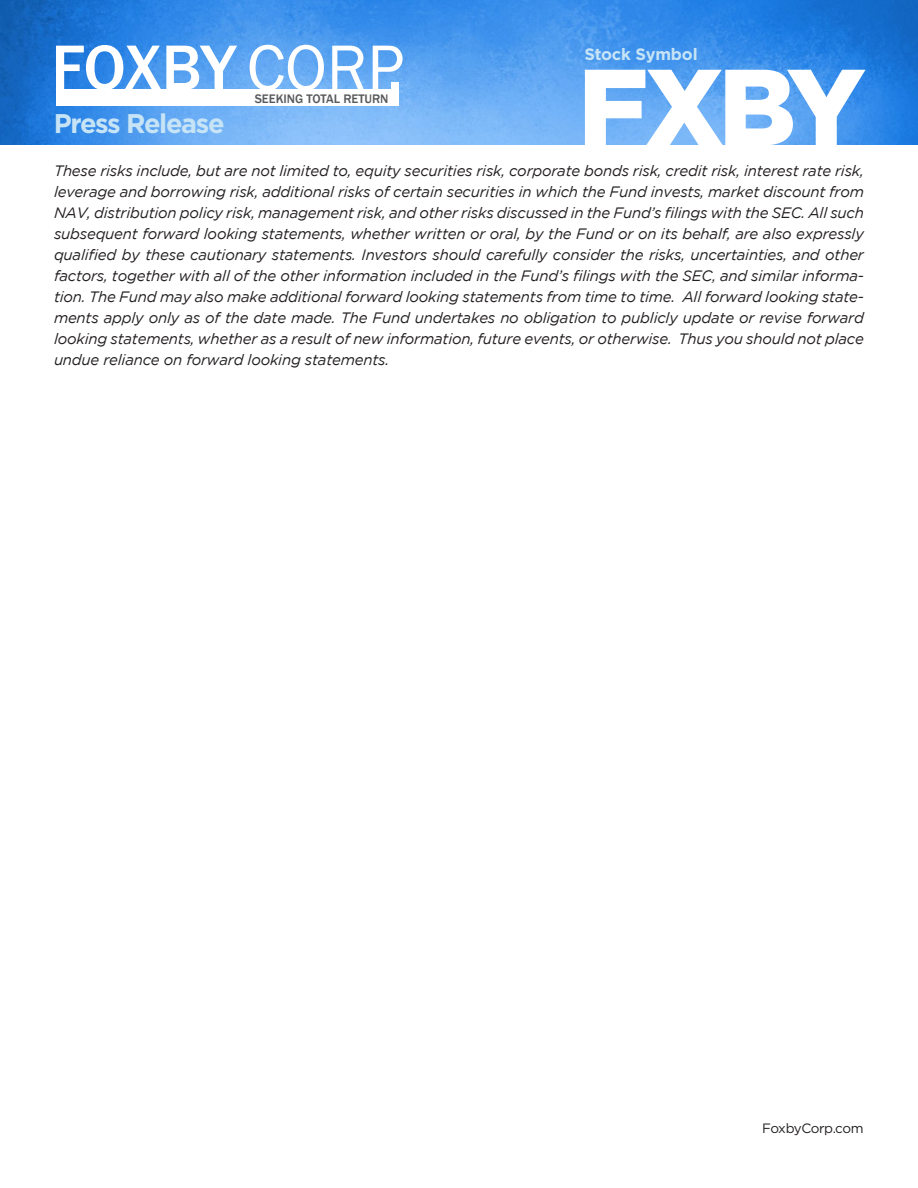
<style>
.page{position:relative;width:918px;height:1188px;background:#fff}
.page>*{position:absolute;margin:0;border:0;box-sizing:border-box;transform-origin:0 0}
.t1{font:900 108px "Gotham";color:#fff}
.Contact{font:500 66px "Franklin Gothic";letter-spacing:-.02em;color:#fff}
.t2{font:700 27px "Gotham";letter-spacing:-.05em;color:#c7e4f6}
.t3{font:700 16.5px "Gotham";letter-spacing:-.01em;color:#c7e4f6}
.Contact-2{font:italic 15px/21px "Gotham";letter-spacing:-.015em;color:#231f20;text-align:justify}
.t4{font:13.5px "Gotham";letter-spacing:-.035em;color:#231f20}
.Contact-3{font:500 12.75px "Franklin Gothic";color:#57585a}
.s1{font-weight:400}
</style>
<div class="page">
<img style="left:0;top:0;width:918px;height:145px">
<div style="left:56px;top:89px;width:343px;height:17px;background:#fff"></div>
<p class="Contact" style="left:51px;top:27px;width:354px">FOXBY <span class="s1">CORP.</span></p>
<p class="Contact-3" style="left:255px;top:91px;width:135px">SEEKING TOTAL RETURN</p>
<p class="t2" style="left:54px;top:106px;width:172px">Press Release</p>
<p class="t3" style="left:584px;top:43px;width:115px">Stock Symbol</p>
<p class="t1" style="left:578px;top:45px;width:289px">FXBY</p>
<p class="Contact-2" style="left:54px;top:160px;width:812px">These risks include, but are not limited to, equity securities risk, corporate bonds risk, credit risk, interest rate risk,</p>
<p class="Contact-2" style="left:54px;top:181px;width:812px">leverage and borrowing risk, additional risks of certain securities in which the Fund invests, market discount from NAV, distribution policy risk, management risk, and other risks discussed in the Fund’s filings with the SEC. All such subsequent forward looking statements, whether written or oral, by the Fund or on its behalf, are also expressly qualified by these cautionary statements. Investors should carefully consider the risks, uncertainties, and other factors, together with all of the other information included in the Fund’s filings with the SEC, and similar informa&shy;tion. The Fund may also make additional forward looking statements from time to time. All forward looking state&shy;ments apply only as of the date made. The Fund undertakes no obligation to publicly update or revise forward looking statements, whether as a result of new information, future events, or otherwise. Thus you should not place undue reliance on forward looking statements.</p>
<p class="t4" style="left:762px;top:1120px;width:103px">FoxbyCorp.com</p>
</div>
